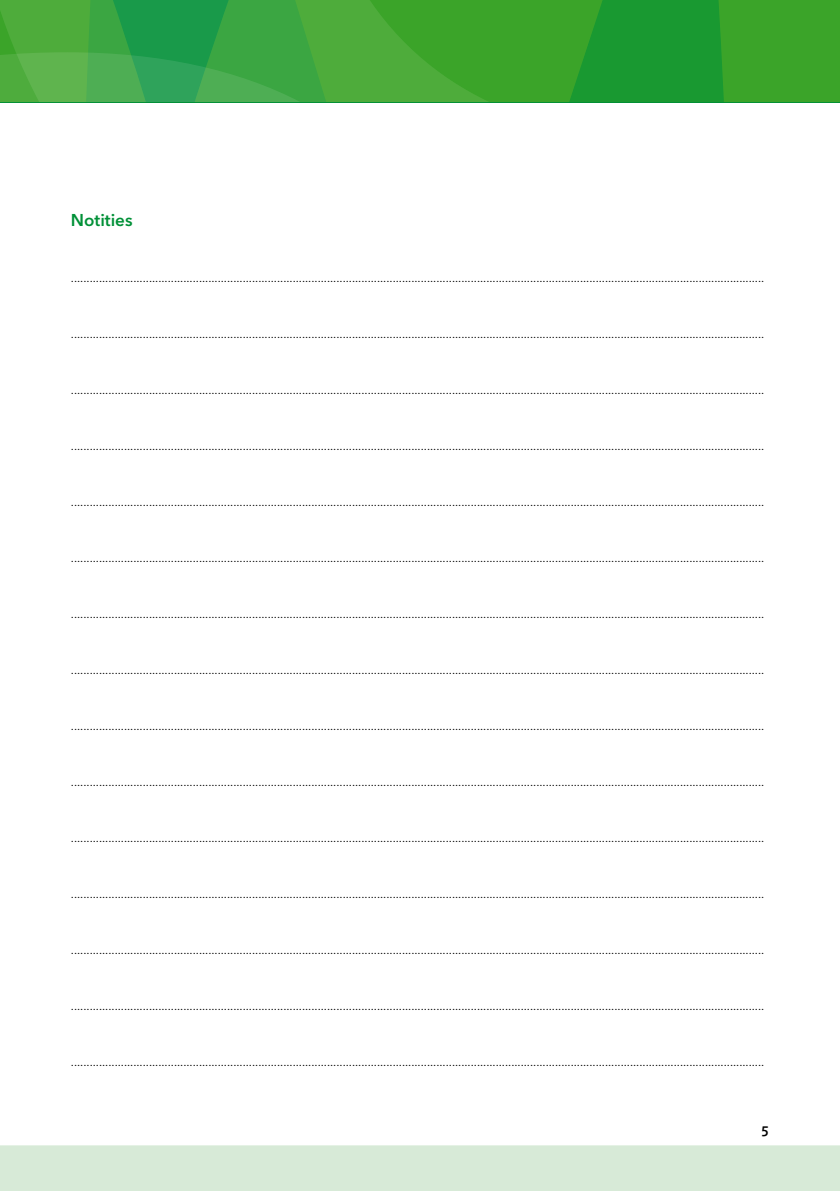
<style>
.page{position:relative;width:840px;height:1191px;background:#fff}
.page>*{position:absolute;margin:0;border:0;box-sizing:border-box;transform-origin:0 0}
.t1{font:600 17px "Avenir Next LT Pro";color:#009037}
.t2{font:600 14px "Avenir Next LT Pro";color:#000}
.t3{font:12px "Avenir Next LT Pro";color:#000}
</style>
<div class="page">
<svg style="left:0;top:0;width:839px;height:102px;background:#36a333"></svg>
<svg style="left:0;top:52px;width:300px;height:50px;background:#45aa4d"></svg>
<div style="left:0;top:1145px;width:839px;height:46px;background:#d7ead7"></div>
<h1 class="t1" style="left:71px;top:210px;width:63px">Notities</h1>
<p class="t3" style="left:71px;top:271px;width:694px">..............................................................................................................................................................................................................................</p>
<p class="t3" style="left:71px;top:327px;width:694px">..............................................................................................................................................................................................................................</p>
<p class="t3" style="left:71px;top:383px;width:694px">..............................................................................................................................................................................................................................</p>
<p class="t3" style="left:71px;top:439px;width:694px">..............................................................................................................................................................................................................................</p>
<p class="t3" style="left:71px;top:495px;width:694px">..............................................................................................................................................................................................................................</p>
<p class="t3" style="left:71px;top:551px;width:694px">..............................................................................................................................................................................................................................</p>
<p class="t3" style="left:71px;top:607px;width:694px">..............................................................................................................................................................................................................................</p>
<p class="t3" style="left:71px;top:663px;width:694px">..............................................................................................................................................................................................................................</p>
<p class="t3" style="left:71px;top:719px;width:694px">..............................................................................................................................................................................................................................</p>
<p class="t3" style="left:71px;top:775px;width:694px">..............................................................................................................................................................................................................................</p>
<p class="t3" style="left:71px;top:831px;width:694px">..............................................................................................................................................................................................................................</p>
<p class="t3" style="left:71px;top:887px;width:694px">..............................................................................................................................................................................................................................</p>
<p class="t3" style="left:71px;top:943px;width:694px">..............................................................................................................................................................................................................................</p>
<p class="t3" style="left:71px;top:999px;width:694px">..............................................................................................................................................................................................................................</p>
<p class="t3" style="left:71px;top:1055px;width:694px">..............................................................................................................................................................................................................................</p>
<p class="t2" style="left:760px;top:1120px;width:9px">5</p>
</div>
